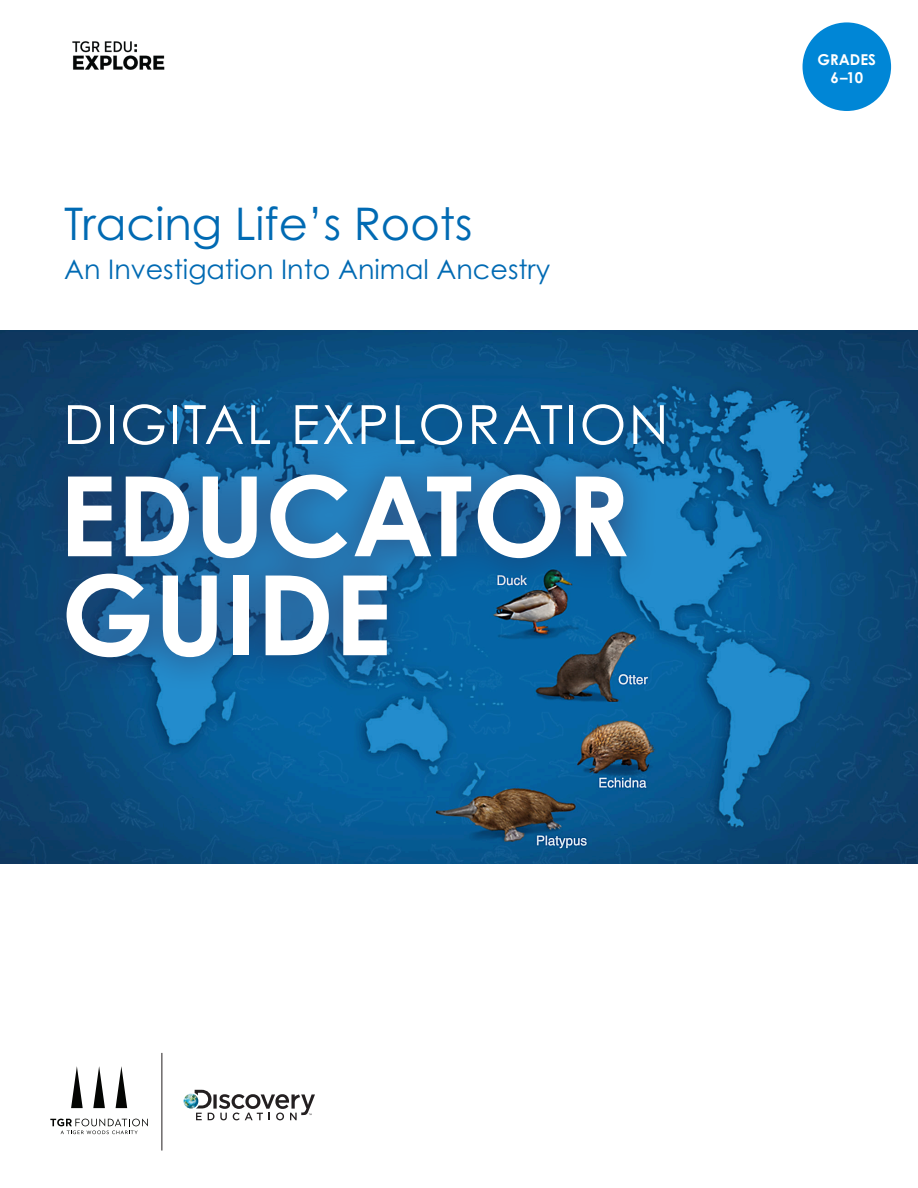
<style>
.page{position:relative;width:918px;height:1188px;background:#fff}
.page>*{position:absolute;margin:0;border:0;box-sizing:border-box;transform-origin:0 0}
.t1{font:700 111px "Century Gothic Pro";color:#fff}
.t2{font:54px "Century Gothic Pro";letter-spacing:.04em;color:#fff}
.t3{font:45px "Century Gothic Pro";color:#006ab3}
.t4{font:27px "Century Gothic Pro";color:#006ab3}
.t5{font:700 15px/18px "Century Gothic Pro";color:#fff;text-align:center}
</style>
<div class="page">
<img style="left:0;top:330px;width:918px;height:534px">
<div style="left:803px;top:22px;width:88px;height:89px;background:#0086d6;border-radius:50%"></div>
<img style="left:72px;top:41px;width:93px;height:29px">
<img style="left:184px;top:1094px;width:14px;height:15px;border-radius:7px">
<svg style="left:195px;top:1090px;width:120px;height:30px"></svg>
<hr style="left:162px;top:1053px;width:1px;height:98px;background:#231f20">
<svg style="left:93px;top:1066px;width:12px;height:42px"></svg>
<svg style="left:71px;top:1066px;width:12px;height:42px"></svg>
<svg style="left:116px;top:1066px;width:11px;height:42px"></svg>
<svg style="left:50px;top:1119px;width:98px;height:15px"></svg>
<div style="left:31px;top:440px;width:628px;height:252px;background:#30264d;opacity:.75"></div>
<div style="left:32px;top:369px;width:668px;height:111px;background:#30264d;opacity:.75"></div>
<p class="t3" style="left:64px;top:196px;width:410px">Tracing Life’s Roots</p>
<p class="t4" style="left:64px;top:253px;width:487px">An Investigation Into Animal Ancestry</p>
<p class="t2" style="left:63px;top:392px;width:607px">DIGITAL EXPLORATION</p>
<p class="t1" style="left:59px;top:447px;width:573px">EDUCATOR</p>
<p class="t1" style="left:61px;top:546px;width:332px">GUIDE</p>
<p class="t5" style="left:818px;top:50px;width:60px">GRADES<br>6–10</p>
</div>
